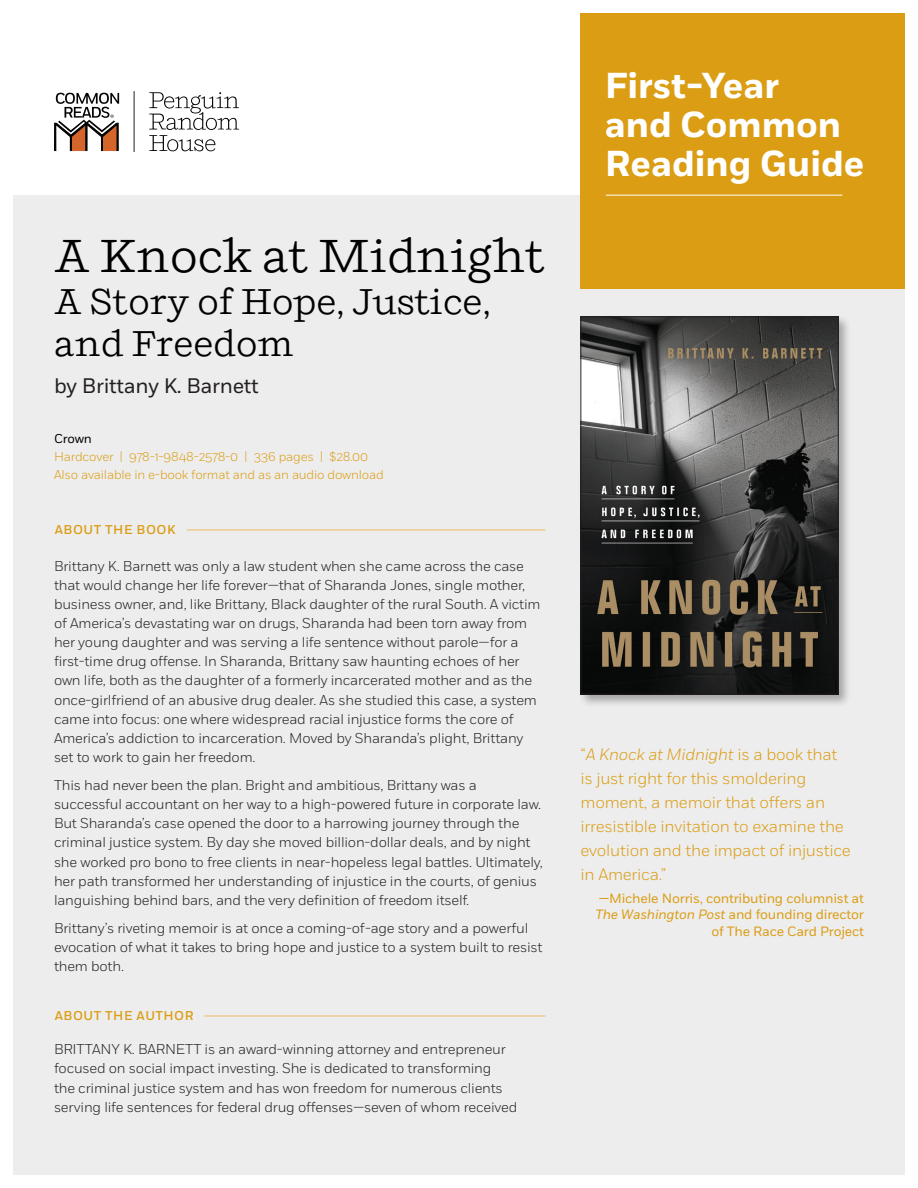
<style>
.page{position:relative;width:918px;height:1188px;background:#fff}
.page>*{position:absolute;margin:0;border:0;box-sizing:border-box;transform-origin:0 0}
.title-front{font:46.5px "Shift";color:#000}
.t1{font:700 36px/39px "Fort";color:#fff}
.Subtitle{font:36px/42px "Shift";color:#000}
.Author{font:21px "Fort";letter-spacing:-.015em;color:#231f20}
.Quote_front{font:300 16.5px/24px "Fort";letter-spacing:-.015em;color:#db9d14}
.Body_copy{font:300 14.25px/19.2px "Fort";letter-spacing:-.015em;color:#231f20}
.Quote_front_byline{font:13.5px/16.5px "Fort";letter-spacing:-.015em;color:#db9d14;text-align:right}
.ISBN2{font:300 12.75px "Fort";letter-spacing:-.015em;color:#db9d14}
.Categories{font:500 12.75px "Fort";letter-spacing:.04em;color:#db9d14}
.ISBN1{font:12.75px "Fort";letter-spacing:-.015em;color:#000}
.s1{font-style:italic}
</style>
<div class="page">
<div style="left:13px;top:195px;width:892px;height:980px;background:#ededed"></div>
<div style="left:580px;top:13px;width:325px;height:275px;background:#db9d14"></div>
<hr style="left:606px;top:195px;width:236px;height:1px;background:#fff">
<hr style="left:187px;top:530px;width:358px;height:1px;background:#edb965">
<svg style="left:134px;top:91px;width:105px;height:61px"></svg>
<svg style="left:54px;top:93px;width:65px;height:58px"></svg>
<div style="left:578px;top:314px;width:274px;height:393px;background:#231f20;opacity:.35"></div>
<img style="left:582px;top:318px;width:255px;height:374px">
<div style="left:580px;top:316px;width:259px;height:378px;border:1px solid #231f20"></div>
<hr style="left:204px;top:1016px;width:341px;height:1px;background:#edb965">
<p class="title-front" style="left:54px;top:228px;width:493px">A Knock at Midnight</p>
<p class="Subtitle" style="left:54px;top:281px;width:438px">A Story of Hope, Justice, and Freedom</p>
<p class="Author" style="left:54px;top:373px;width:206px">by Brittany K. Barnett</p>
<p class="ISBN1" style="left:54px;top:431px;width:39px">Crown</p>
<p class="ISBN2" style="left:54px;top:449px;width:316px">Hardcover | 978-1-9848-2578-0 | 336 pages | $28.00</p>
<p class="ISBN2" style="left:54px;top:467px;width:331px">Also available in e-book format and as an audio download</p>
<p class="Categories" style="left:55px;top:522px;width:122px">ABOUT THE BOOK</p>
<p class="Body_copy" style="left:54px;top:556px;width:488px">Brittany K. Barnett was only a law student when she came across the case that would change her life forever—that of Sharanda Jones, single mother, business owner, and, like Brittany, Black daughter of the rural South. A victim of America’s devastating war on drugs, Sharanda had been torn away from her young daughter and was serving a life sentence without parole—for a first-time drug offense. In Sharanda, Brittany saw haunting echoes of her own life, both as the daughter of a formerly incarcerated mother and as the once-girlfriend of an abusive drug dealer. As she studied this case, a system came into focus: one where widespread racial injustice forms the core of America’s addiction to incarceration. Moved by Sharanda’s plight, Brittany set to work to gain her freedom.</p>
<p class="Body_copy" style="left:54px;top:776px;width:491px">This had never been the plan. Bright and ambitious, Brittany was a successful accountant on her way to a high-powered future in corporate law.<br>But Sharanda’s case opened the door to a harrowing journey through the criminal justice system. By day she moved billion-dollar deals, and by night she worked pro bono to free clients in near-hopeless legal battles. Ultimately, her path transformed her understanding of injustice in the courts, of genius languishing behind bars, and the very definition of freedom itself.</p>
<p class="Body_copy" style="left:54px;top:918px;width:490px">Brittany’s riveting memoir is at once a coming-of-age story and a powerful evocation of what it takes to bring hope and justice to a system built to resist them both.</p>
<p class="Categories" style="left:55px;top:1008px;width:140px">ABOUT THE AUTHOR</p>
<p class="Body_copy" style="left:54px;top:1040px;width:465px">BRITTANY K. BARNETT is an award-winning attorney and entrepreneur focused on social impact investing. She is dedicated to transforming<br>the criminal justice system and has won freedom for numerous clients serving life sentences for federal drug offenses—seven of whom received</p>
<p class="t1" style="left:605px;top:67px;width:261px">First-Year<br>and Common<br>Reading Guide</p>
<p class="Quote_front" style="left:580px;top:742px;width:272px">“<span class="s1">A Knock at Midnight</span> is a book that is just right for this smoldering moment, a memoir that offers an irresistible invitation to examine the evolution and the impact of injustice in America.”</p>
<p class="Quote_front_byline" style="left:595px;top:890px;width:270px">—Michele Norris, contributing columnist at<br><span class="s1">The Washington Post</span> and founding director of The Race Card Project</p>
</div>
